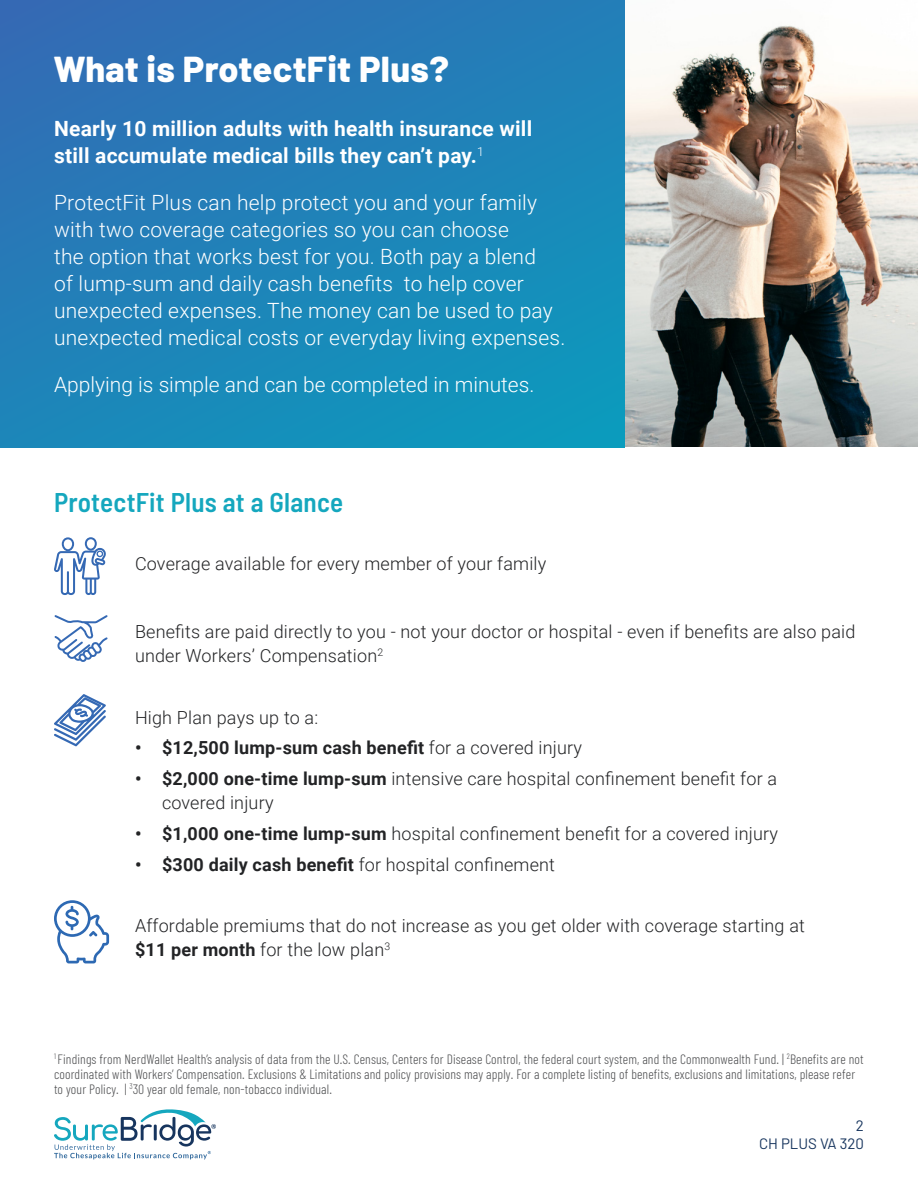
<style>
.page{position:relative;width:918px;height:1188px;background:#fff}
.page>*{position:absolute;margin:0;border:0;box-sizing:border-box;transform-origin:0 0}
.t1{font:800 36px "Barlow";letter-spacing:.01em;color:#fff}
.t2{font:600 semi-condensed 27px "Barlow";letter-spacing:.01em;color:#15a7be}
.t3{font:300 21px/27px "Roboto";letter-spacing:.01em;color:#fff}
.t4{font:700 21px/27px "Roboto";letter-spacing:.01em;color:#fff}
.t5{font:300 18px/24px "Roboto";letter-spacing:.01em;color:#222325}
.t6{font:700 18px "Roboto";letter-spacing:.01em;color:#222325}
.t7{font:15px/18px "Barlow";color:#17355e;text-align:right}
.t8{font:300 13.5px/15px "Barlow Condensed";letter-spacing:.01em;color:#4e4f51}
.s1{font-weight:300}
.s2{font-weight:700}
</style>
<div class="page">
<svg style="left:54px;top:1109px;width:162px;height:50px"></svg>
<img style="left:625px;top:25px;width:293px;height:422px">
<div style="left:0;top:0;width:625px;height:447px;background:linear-gradient(to bottom,#2d73b6,#1392bb)"></div>
<svg style="left:54px;top:900px;width:55px;height:63px"></svg>
<svg style="left:54px;top:694px;width:52px;height:52px"></svg>
<svg style="left:54px;top:615px;width:54px;height:47px"></svg>
<svg style="left:54px;top:537px;width:52px;height:58px"></svg>
<p class="t1" style="left:54px;top:46px;width:396px">What is ProtectFit Plus?</p>
<p class="t4" style="left:54px;top:114px;width:480px">Nearly 10 million adults with health insurance will still accumulate medical bills they can’t pay.<sup>1</sup></p>
<p class="t3" style="left:54px;top:188px;width:513px">ProtectFit Plus can help protect you and your family with two coverage categories so you can choose<br>the option that works best for you. Both pay a blend<br>of lump-sum and daily cash benefits to help cover unexpected expenses. The money can be used to pay unexpected medical costs or everyday living expenses.</p>
<p class="t3" style="left:54px;top:370px;width:482px">Applying is simple and can be completed in minutes.</p>
<p class="t2" style="left:54px;top:486px;width:291px">ProtectFit Plus at a Glance</p>
<p class="t5" style="left:135px;top:551px;width:413px">Coverage available for every member of your family</p>
<p class="t5" style="left:135px;top:619px;width:722px">Benefits are paid directly to you - not your doctor or hospital - even if benefits are also paid under Workers’ Compensation<sup>2</sup></p>
<p class="t5" style="left:135px;top:705px;width:185px">High Plan pays up to a:</p>
<p class="t6" style="left:135px;top:735px;width:449px">• $12,500 lump-sum cash benefit <span class="s1">for a covered injury</span></p>
<p class="t5" style="left:162px;top:766px;width:617px;text-indent:-27px"><span class="s2">• $2,000 one-time lump-sum</span> intensive care hospital confinement benefit for a covered injury</p>
<p class="t5" style="left:135px;top:821px;width:645px"><span class="s2">• $1,000 one-time lump-sum</span> hospital confinement benefit for a covered injury</p>
<p class="t5" style="left:135px;top:852px;width:422px"><span class="s2">• $300 daily cash benefit</span> for hospital confinement</p>
<p class="t5" style="left:135px;top:913px;width:671px">Affordable premiums that do not increase as you get older with coverage starting at <span class="s2">$11 per month</span> for the low plan<sup>3</sup></p>
<p class="t8" style="left:54px;top:1051px;width:811px"><sup>1</sup> Findings from NerdWallet Health’s analysis of data from the U.S. Census, Centers for Disease Control, the federal court system, and the Commonwealth Fund. | <sup>2</sup>Benefits are not coordinated with Workers’ Compensation. Exclusions &amp; Limitations and policy provisions may apply. For a complete listing of benefits, exclusions and limitations, please refer to your Policy. | <sup>3</sup>30 year old female, non-tobacco individual.</p>
<p class="t7" style="left:759px;top:1117px;width:106px">2<br>CH PLUS VA 320</p>
</div>
